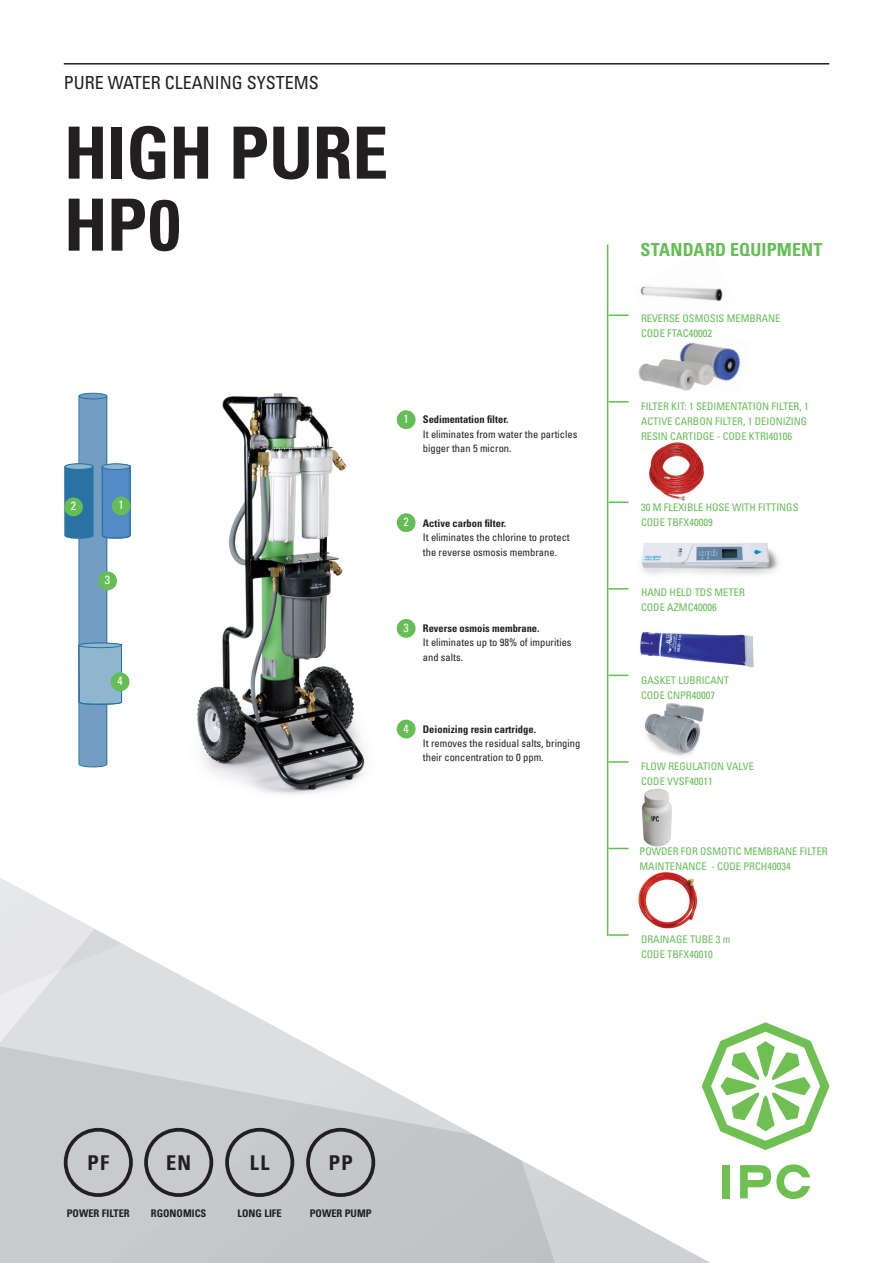
<style>
.page{position:relative;width:893px;height:1263px;background:#fff}
.page>*{position:absolute;margin:0;border:0;box-sizing:border-box;transform-origin:0 0}
.t1{font:700 condensed 72px/72px "Univers LT Std";letter-spacing:-.01em;color:#231f20}
.t2{font:700 condensed 20.4px "Univers LT Std";letter-spacing:.06em;color:#231f20}
.t3{font:condensed 18px "Univers LT Std";color:#231f20}
.t4{font:700 condensed 18px "Univers LT Std";letter-spacing:.005em;color:#65bd55}
.t5{font:condensed 12px "Univers LT Std";color:#fff}
.t6{font:condensed 10.5px/15px "Univers LT Std";color:#65bd55}
.t7{font:condensed 10.5px/14.4px "Univers LT Std";color:#231f20}
.t8{font:700 condensed 10.5px "Univers LT Std";color:#231f20}
</style>
<div class="page">
<hr style="left:64px;top:63px;width:765px;height:2px;background:#231f20">
<svg style="left:791px;top:1164px;width:19px;height:35px"></svg>
<svg style="left:791px;top:1033px;width:38px;height:107px"></svg>
<svg style="left:0;top:770px;width:791px;height:493px"></svg>
<img style="left:644px;top:703px;width:60px;height:53px">
<img style="left:126px;top:393px;width:293px;height:420px">
<svg style="left:63px;top:393px;width:69px;height:382px"></svg>
<svg style="left:79px;top:643px;width:43px;height:5px"></svg>
<div style="left:78px;top:642px;width:44px;height:6px;border:1px solid #2973a4;border-radius:50%"></div>
<div style="left:112px;top:496px;width:19px;height:19px;background:#65bd55;border-radius:50%"></div>
<div style="left:397px;top:410px;width:19px;height:19px;background:#65bd55;border-radius:50%"></div>
<div style="left:64px;top:497px;width:19px;height:19px;background:#65bd55;border-radius:50%"></div>
<div style="left:397px;top:513px;width:19px;height:19px;background:#65bd55;border-radius:50%"></div>
<div style="left:98px;top:571px;width:19px;height:19px;background:#65bd55;border-radius:50%"></div>
<div style="left:397px;top:619px;width:19px;height:19px;background:#65bd55;border-radius:50%"></div>
<div style="left:111px;top:672px;width:18px;height:19px;background:#65bd55;border-radius:50%"></div>
<div style="left:397px;top:720px;width:19px;height:18px;background:#65bd55;border-radius:50%"></div>
<img style="left:641px;top:543px;width:138px;height:32px">
<img style="left:640px;top:286px;width:83px;height:16px">
<img style="left:640px;top:632px;width:114px;height:36px">
<img style="left:679px;top:342px;width:62px;height:39px">
<img style="left:659px;top:359px;width:55px;height:27px">
<img style="left:638px;top:364px;width:57px;height:27px">
<img style="left:649px;top:442px;width:55px;height:59px">
<img style="left:633px;top:784px;width:51px;height:71px">
<img style="left:613px;top:864px;width:105px;height:72px">
<hr style="left:607px;top:245px;width:1px;height:691px;background:#65bd55">
<hr style="left:608px;top:588px;width:21px;height:2px;background:#65bd55">
<hr style="left:608px;top:501px;width:21px;height:2px;background:#65bd55">
<hr style="left:608px;top:401px;width:21px;height:2px;background:#65bd55">
<hr style="left:608px;top:314px;width:21px;height:2px;background:#65bd55">
<hr style="left:608px;top:761px;width:21px;height:2px;background:#65bd55">
<svg style="left:608px;top:848px;width:21px;height:1px"></svg>
<hr style="left:608px;top:934px;width:21px;height:2px;background:#65bd55">
<svg style="left:608px;top:675px;width:21px;height:1px"></svg>
<div style="left:64px;top:1128px;width:69px;height:69px;border:4px solid #231f20;border-radius:50%"></div>
<div style="left:144px;top:1128px;width:69px;height:69px;border:4px solid #231f20;border-radius:50%"></div>
<div style="left:306px;top:1128px;width:69px;height:69px;border:4px solid #231f20;border-radius:50%"></div>
<div style="left:225px;top:1128px;width:69px;height:69px;border:4px solid #231f20;border-radius:50%"></div>
<h3 class="t3" style="left:64px;top:72px;width:257px">PURE WATER CLEANING SYSTEMS</h3>
<h1 class="t1" style="left:64px;top:117px;width:326px">HIGH PURE<br>HP0</h1>
<p class="t5" style="left:71px;top:499px;width:7px">2</p>
<p class="t5" style="left:118px;top:498px;width:7px">1</p>
<p class="t5" style="left:105px;top:572px;width:7px">3</p>
<p class="t5" style="left:117px;top:673px;width:7px">4</p>
<p class="t5" style="left:403px;top:411px;width:7px">1</p>
<p class="t8" style="left:423px;top:413px;width:87px">Sedimentation filter.</p>
<p class="t7" style="left:423px;top:426px;width:156px">It eliminates from water the particles bigger than 5 micron.</p>
<p class="t5" style="left:403px;top:514px;width:7px">2</p>
<p class="t8" style="left:423px;top:517px;width:85px">Active carbon filter.</p>
<p class="t7" style="left:423px;top:530px;width:148px">It eliminates the chlorine to protect the reverse osmosis membrane.</p>
<p class="t5" style="left:403px;top:620px;width:7px">3</p>
<p class="t8" style="left:423px;top:622px;width:118px">Reverse osmois membrane.</p>
<p class="t7" style="left:423px;top:635px;width:150px">It eliminates up to 98% of impurities and salts.</p>
<p class="t5" style="left:403px;top:721px;width:7px">4</p>
<p class="t8" style="left:423px;top:722px;width:115px">Deionizing resin cartridge.</p>
<p class="t7" style="left:423px;top:736px;width:159px">It removes the residual salts, bringing their concentration to 0 ppm.</p>
<h3 class="t4" style="left:640px;top:238px;width:184px">STANDARD EQUIPMENT</h3>
<p class="t6" style="left:641px;top:311px;width:141px">REVERSE OSMOSIS MEMBRANE<br>CODE FTAC40002</p>
<p class="t6" style="left:641px;top:399px;width:169px">FILTER KIT: 1 SEDIMENTATION FILTER, 1<br>ACTIVE CARBON FILTER, 1 DEIONIZING<br>RESIN CARTIDGE - CODE KTRI40106</p>
<p class="t6" style="left:641px;top:499px;width:159px">30 M FLEXIBLE HOSE WITH FITTINGS<br>CODE TBFX40009</p>
<p class="t6" style="left:641px;top:584px;width:105px">HAND HELD TDS METER<br>CODE AZMC40006</p>
<p class="t6" style="left:641px;top:672px;width:90px">GASKET LUBRICANT<br>CODE CNPR40007</p>
<p class="t6" style="left:641px;top:759px;width:114px">FLOW REGULATION VALVE<br>CODE VVSF40011</p>
<p class="t6" style="left:640px;top:844px;width:190px">POWDER FOR OSMOTIC MEMBRANE FILTER<br>MAINTENANCE - CODE PRCH40034</p>
<p class="t6" style="left:641px;top:932px;width:91px">DRAINAGE TUBE 3 m<br>CODE TBFX40010</p>
<h2 class="t2" style="left:87px;top:1150px;width:23px">PF</h2>
<h2 class="t2" style="left:166px;top:1150px;width:26px">EN</h2>
<h2 class="t2" style="left:250px;top:1150px;width:21px">LL</h2>
<h2 class="t2" style="left:329px;top:1150px;width:25px">PP</h2>
<p class="t8" style="left:67px;top:1207px;width:64px">POWER FILTER</p>
<p class="t8" style="left:151px;top:1207px;width:57px">RGONOMICS</p>
<p class="t8" style="left:238px;top:1207px;width:46px">LONG LIFE</p>
<p class="t8" style="left:310px;top:1207px;width:63px">POWER PUMP</p>
</div>
